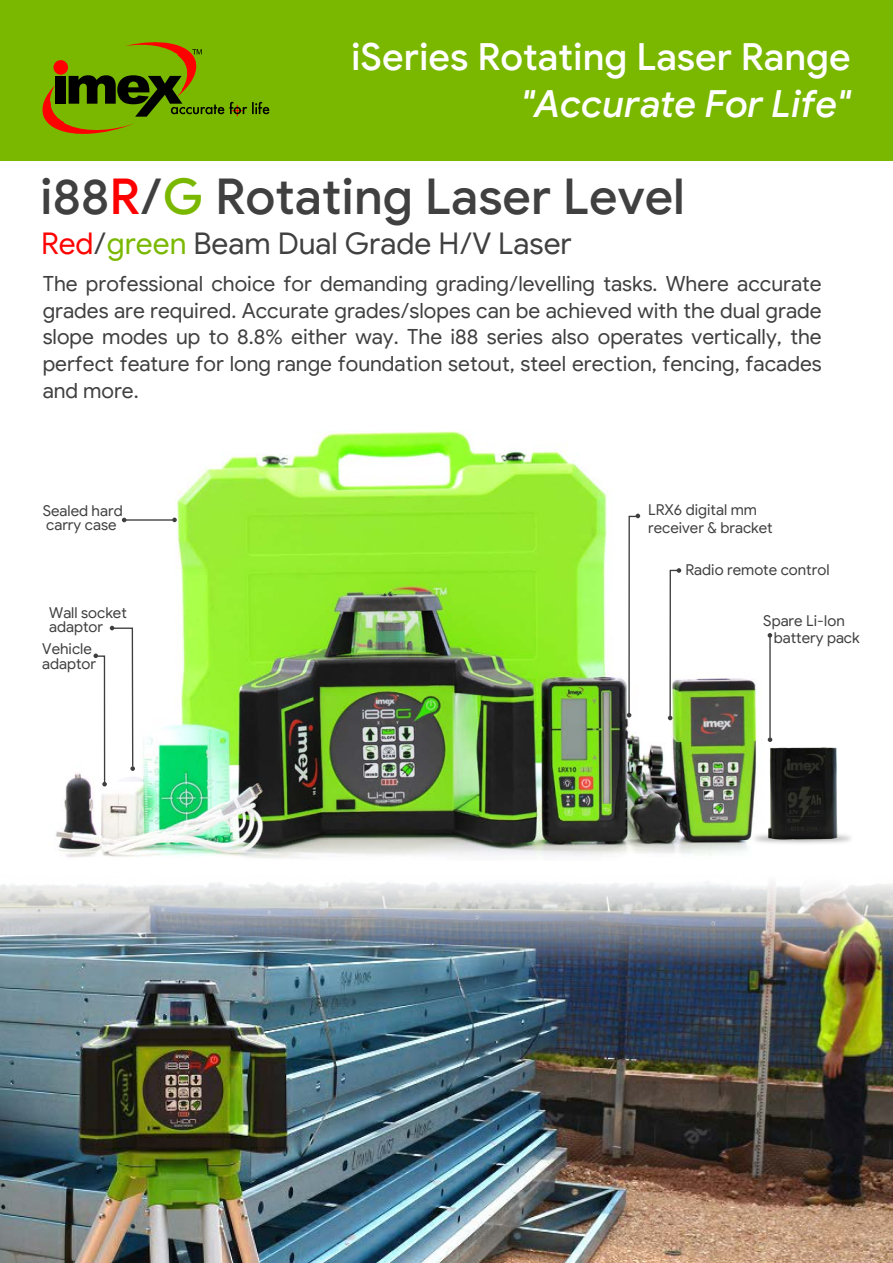
<style>
.page{position:relative;width:893px;height:1263px;background:#fff}
.page>*{position:absolute;margin:0;border:0;box-sizing:border-box;transform-origin:0 0}
.t1{font:500 49.5px "Google Sans";color:#404040}
.t2{font:500 37.5px "Google Sans";color:#fff}
.t3{font:italic 500 37.5px "Google Sans";color:#fff}
.t4{font:30px "Google Sans";color:#404040}
.t5{font:21px/26.7px "Google Sans";color:#404040;text-align:justify}
.t6{font:15px/14.1px "Google Sans";color:#404040}
.s1{color:#fe0000}
.s2{color:#7ab800}
.s3{color:#fe0400}
</style>
<div class="page">
<img style="left:55px;top:431px;width:713px;height:427px">
<div style="left:0;top:0;width:893px;height:161px;background:#7ab800"></div>
<svg style="left:42px;top:42px;width:227px;height:92px"></svg>
<img style="left:758px;top:742px;width:80px;height:87px">
<img style="left:746px;top:829px;width:105px;height:19px">
<svg style="left:93px;top:626px;width:42px;height:160px"></svg>
<hr style="left:126px;top:519px;width:47px;height:2px;background:#3e3e3e">
<svg style="left:172px;top:518px;width:5px;height:4px"></svg>
<svg style="left:122px;top:518px;width:4px;height:4px"></svg>
<svg style="left:627px;top:514px;width:13px;height:203px"></svg>
<svg style="left:668px;top:568px;width:13px;height:152px"></svg>
<hr style="left:769px;top:637px;width:2px;height:101px;background:#3e3e3e">
<svg style="left:768px;top:633px;width:4px;height:5px"></svg>
<svg style="left:768px;top:737px;width:4px;height:5px"></svg>
<img style="left:0;top:1063px;width:893px;height:200px">
<img style="left:0;top:881px;width:893px;height:182px">
<h2 class="t2" style="left:351px;top:33px;width:501px">iSeries Rotating Laser Range</h2>
<h2 class="t3" style="left:522px;top:81px;width:330px">"Accurate For Life"</h2>
<h1 class="t1" style="left:40px;top:167px;width:646px">i88<span class="s1">R</span>/<span class="s2">G</span> Rotating Laser Level</h1>
<h3 class="t4" style="left:41px;top:225px;width:532px"><span class="s3">Red</span>/<span class="s2">green</span> Beam Dual Grade H/V Laser</h3>
<p class="t5" style="left:43px;top:271px;width:780px">The professional choice for demanding grading/levelling tasks. Where accurate grades are required. Accurate grades/slopes can be achieved with the dual grade slope modes up to 8.8% either way. The i88 series also operates vertically, the perfect feature for long range foundation setout, steel erection, fencing, facades and more.</p>
<p class="t6" style="left:43px;top:504px;width:82px">Sealed hard carry case</p>
<p class="t6" style="left:648px;top:501px;width:126px;line-height:18.3px">LRX6 digital mm receiver &amp; bracket</p>
<p class="t6" style="left:685px;top:562px;width:146px">Radio remote control</p>
<p class="t6" style="left:49px;top:606px;width:79px">Wall socket adaptor</p>
<p class="t6" style="left:42px;top:642px;width:55px">Vehicle adaptor</p>
<p class="t6" style="left:774px;top:612px;width:87px;line-height:17px;text-indent:-10px">Spare Li-Ion battery pack</p>
</div>
